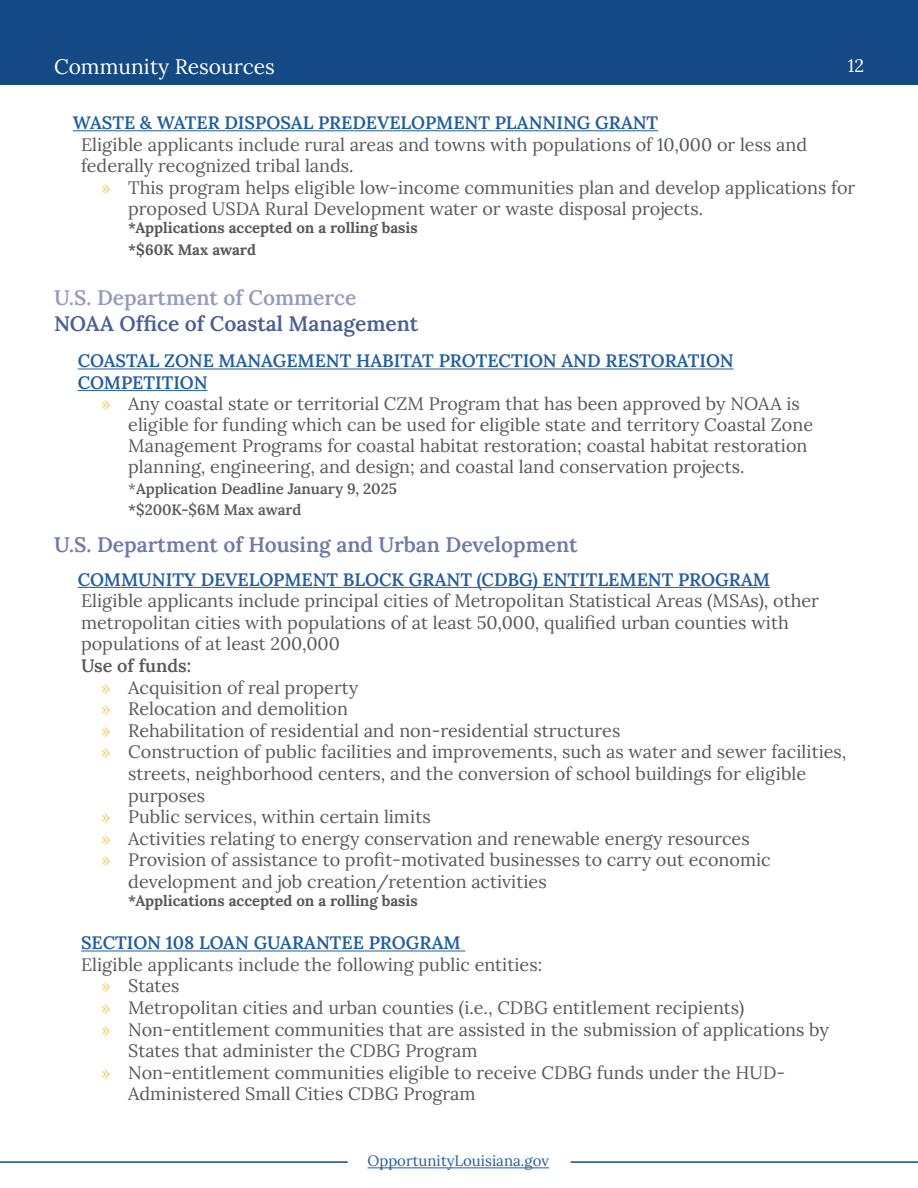
<style>
.page{position:relative;width:918px;height:1188px;background:#fff}
.page>*{position:absolute;margin:0;border:0;box-sizing:border-box;transform-origin:0 0}
.t1{font:600 21px "Lora";color:#6e7aa7}
.t2{font:600 21px "Lora";color:#486095}
.t3{font:600 21px "Lora";color:#959bbe}
.t4{font:21px "Lora";color:#fff}
.t5{font:18px/21.6px "Lora";color:#58595b}
.t6{font:600 18px/21.6px "Lora";color:#215e9e}
.t7{font:600 18px "Lora";color:#58595b}
.t8{font:18px "Lora";color:#fff}
.t9{font:700 15px/21.6px "Lora";color:#58595b}
.t10{font:600 15px/21px "Lora";color:#58595b}
.t11{font:15px "Lora";color:#215e9e}
.s1{color:#fecb5c}
.s2{font-weight:400}
</style>
<div class="page">
<hr style="left:368px;top:1167px;width:181px;height:1px;background:#215e9e">
<hr style="left:571px;top:1161px;width:347px;height:2px;background:#154985">
<hr style="left:0;top:1161px;width:348px;height:2px;background:#154985">
<div style="left:0;top:0;width:918px;height:85px;background:#154985"></div>
<hr style="left:73px;top:130px;width:585px;height:1px;background:#215e9e">
<hr style="left:78px;top:369px;width:656px;height:1px;background:#215e9e">
<hr style="left:78px;top:390px;width:130px;height:1px;background:#215e9e">
<hr style="left:78px;top:587px;width:692px;height:1px;background:#215e9e">
<hr style="left:81px;top:951px;width:384px;height:1px;background:#215e9e">
<p class="t4" style="left:54px;top:51px;width:222px">Community Resources</p>
<p class="t8" style="left:848px;top:52px;width:18px">12</p>
<p class="t6" style="left:73px;top:111px;width:587px">WASTE &amp; WATER DISPOSAL PREDEVELOPMENT PLANNING GRANT</p>
<p class="t5" style="left:81px;top:132px;width:728px">Eligible applicants include rural areas and towns with populations of 10,000 or less and federally recognized tribal lands.</p>
<p class="t5" style="left:128px;top:175px;width:729px;text-indent:-27px"><span class="s1">»</span> This program helps eligible low-income communities plan and develop applications for proposed USDA Rural Development water or waste disposal projects.</p>
<p class="t9" style="left:128px;top:216px;width:291px">*Applications accepted on a rolling basis *$60K Max award</p>
<p class="t3" style="left:54px;top:282px;width:304px">U.S. Department of Commerce</p>
<p class="t2" style="left:54px;top:307px;width:366px">NOAA Office of Coastal Management</p>
<p class="t6" style="left:78px;top:349px;width:658px">COASTAL ZONE MANAGEMENT HABITAT PROTECTION AND RESTORATION<br>COMPETITION</p>
<p class="t5" style="left:128px;top:392px;width:686px;line-height:21px;text-indent:-27px"><span class="s1">»</span> Any coastal state or territorial CZM Program that has been approved by NOAA is eligible for funding which can be used for eligible state and territory Coastal Zone Management Programs for coastal habitat restoration; coastal habitat restoration planning, engineering, and design; and coastal land conservation projects.</p>
<p class="t10" style="left:128px;top:477px;width:270px"><span class="s2">*</span>Application Deadline January 9, 2025 *$200K-$6M Max award</p>
<p class="t1" style="left:54px;top:529px;width:525px">U.S. Department of Housing and Urban Development</p>
<p class="t6" style="left:78px;top:567px;width:694px">COMMUNITY DEVELOPMENT BLOCK GRANT (CDBG) ENTITLEMENT PROGRAM</p>
<p class="t5" style="left:81px;top:589px;width:740px">Eligible applicants include principal cities of Metropolitan Statistical Areas (MSAs), other metropolitan cities with populations of at least 50,000, qualified urban counties with populations of at least 200,000</p>
<p class="t7" style="left:81px;top:652px;width:112px">Use of funds:</p>
<p class="t5" style="left:101px;top:675px;width:259px"><span class="s1">»</span> Acquisition of real property</p>
<p class="t5" style="left:101px;top:697px;width:248px"><span class="s1">»</span> Relocation and demolition</p>
<p class="t5" style="left:101px;top:718px;width:521px"><span class="s1">»</span> Rehabilitation of residential and non-residential structures</p>
<p class="t5" style="left:101px;top:740px;width:747px"><span class="s1">»</span> Construction of public facilities and improvements, such as water and sewer facilities,</p>
<p class="t5" style="left:128px;top:762px;width:679px">streets, neighborhood centers, and the conversion of school buildings for eligible</p>
<p class="t5" style="left:128px;top:783px;width:78px">purposes</p>
<p class="t5" style="left:101px;top:805px;width:331px"><span class="s1">»</span> Public services, within certain limits</p>
<p class="t5" style="left:101px;top:826px;width:650px"><span class="s1">»</span> Activities relating to energy conservation and renewable energy resources</p>
<p class="t5" style="left:101px;top:848px;width:671px"><span class="s1">»</span> Provision of assistance to profit-motivated businesses to carry out economic</p>
<p class="t5" style="left:128px;top:870px;width:420px">development and job creation/retention activities</p>
<p class="t9" style="left:128px;top:889px;width:291px">*Applications accepted on a rolling basis</p>
<p class="t6" style="left:81px;top:931px;width:381px">SECTION 108 LOAN GUARANTEE PROGRAM</p>
<p class="t5" style="left:81px;top:952px;width:463px">Eligible applicants include the following public entities:</p>
<p class="t5" style="left:101px;top:974px;width:80px"><span class="s1">»</span> States</p>
<p class="t5" style="left:101px;top:996px;width:644px"><span class="s1">»</span> Metropolitan cities and urban counties (i.e., CDBG entitlement recipients)</p>
<p class="t5" style="left:101px;top:1017px;width:729px"><span class="s1">»</span> Non-entitlement communities that are assisted in the submission of applications by</p>
<p class="t5" style="left:128px;top:1039px;width:351px">States that administer the CDBG Program</p>
<p class="t5" style="left:101px;top:1060px;width:686px"><span class="s1">»</span> Non-entitlement communities eligible to receive CDBG funds under the HUD-</p>
<p class="t5" style="left:128px;top:1082px;width:349px">Administered Small Cities CDBG Program</p>
<p class="t11" style="left:368px;top:1150px;width:183px">OpportunityLouisiana.gov</p>
</div>
